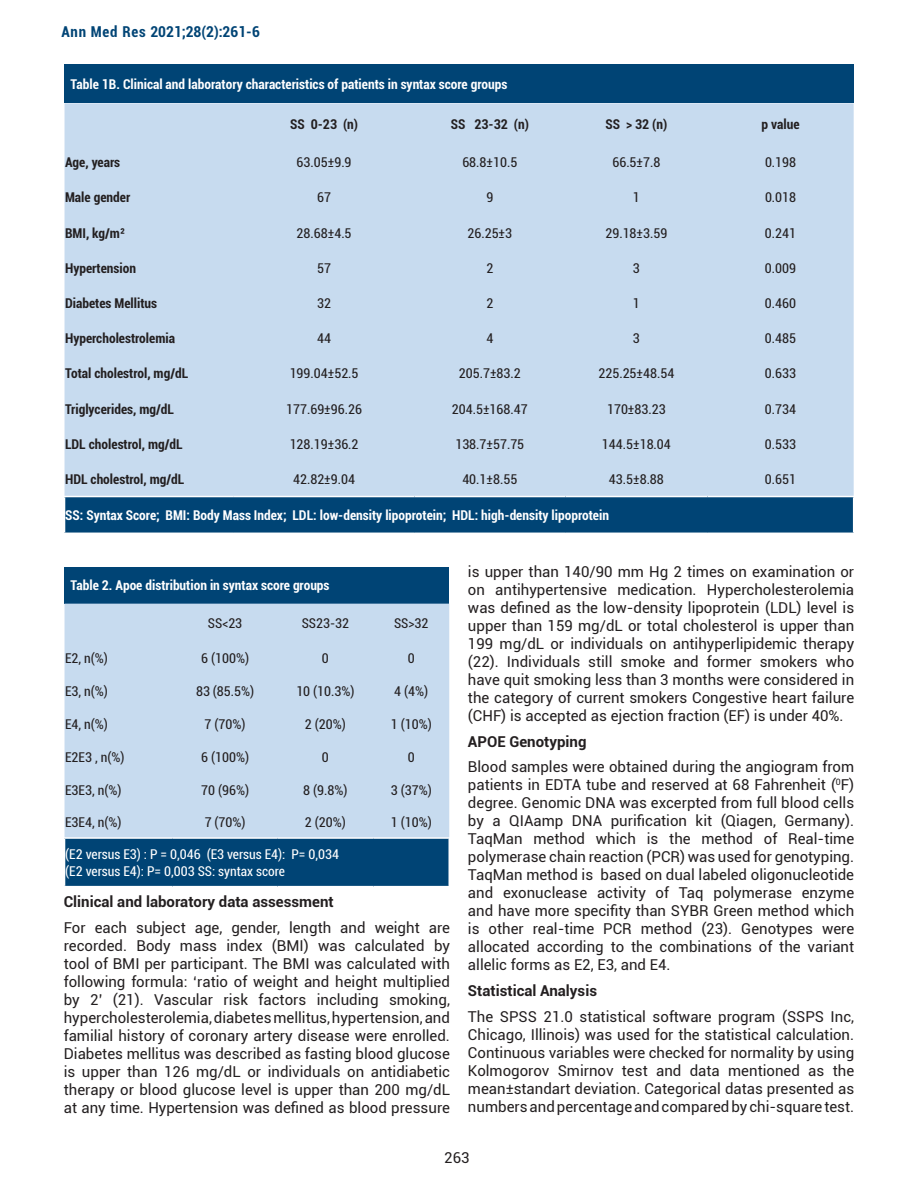
<style>
.page{position:relative;width:918px;height:1188px;background:#fff}
.page>*{position:absolute;margin:0;border:0;box-sizing:border-box;transform-origin:0 0}
.t1{font:15px/18px "Roboto";color:#231f20;text-align:justify}
.t2{font:700 15px "Roboto";color:#231f20}
.t3{font:700 condensed 15px "Roboto";letter-spacing:.025em;color:#004475}
.t4{font:condensed 13.5px "Roboto";color:#231f20}
.t5{font:700 condensed 13.5px "Roboto";color:#fff}
.t6{font:700 condensed 13.5px "Roboto";color:#231f20}
.t7{font:condensed 13.5px/16.2px "Roboto";color:#fff}
</style>
<div class="page">
<div style="left:65px;top:567px;width:384px;height:37px;background:#004475"></div>
<div style="left:65px;top:604px;width:384px;height:233px;background:#c7dbef"></div>
<div style="left:65px;top:838px;width:384px;height:49px;background:#004475"></div>
<hr style="left:64px;top:837px;width:109px;height:2px;background:#fff">
<hr style="left:173px;top:837px;width:105px;height:2px;background:#fff">
<hr style="left:278px;top:837px;width:95px;height:2px;background:#fff">
<hr style="left:373px;top:837px;width:77px;height:2px;background:#fff">
<hr style="left:448px;top:839px;width:2px;height:47px;background:#fff">
<hr style="left:64px;top:886px;width:109px;height:1px;background:#fff">
<hr style="left:173px;top:886px;width:105px;height:1px;background:#fff">
<hr style="left:278px;top:886px;width:95px;height:1px;background:#fff">
<hr style="left:373px;top:886px;width:77px;height:1px;background:#fff">
<div style="left:65px;top:65px;width:789px;height:38px;background:#004475"></div>
<div style="left:65px;top:103px;width:789px;height:393px;background:#c7dbef"></div>
<div style="left:65px;top:497px;width:789px;height:36px;background:#004475"></div>
<hr style="left:853px;top:497px;width:1px;height:36px;background:#fff">
<p class="t3" style="left:61px;top:21px;width:200px">Ann Med Res 2021;28(2):261-6</p>
<p class="t5" style="left:71px;top:74px;width:438px">Table 1B. Clinical and laboratory characteristics of patients in syntax score groups</p>
<p class="t6" style="left:290px;top:115px;width:69px">SS 0-23 (n)</p>
<p class="t6" style="left:451px;top:115px;width:80px">SS 23-32 (n)</p>
<p class="t6" style="left:606px;top:115px;width:63px">SS &gt; 32 (n)</p>
<p class="t6" style="left:762px;top:115px;width:40px">p value</p>
<p class="t6" style="left:65px;top:153px;width:57px">Age, years</p>
<p class="t4" style="left:297px;top:153px;width:56px">63.05±9.9</p>
<p class="t4" style="left:462px;top:153px;width:56px">68.8±10.5</p>
<p class="t4" style="left:612px;top:153px;width:50px">66.5±7.8</p>
<p class="t4" style="left:765px;top:153px;width:33px">0.198</p>
<p class="t6" style="left:65px;top:188px;width:67px">Male gender</p>
<p class="t4" style="left:317px;top:188px;width:15px">67</p>
<p class="t4" style="left:486px;top:188px;width:8px">9</p>
<p class="t4" style="left:633px;top:188px;width:8px">1</p>
<p class="t4" style="left:765px;top:188px;width:33px">0.018</p>
<p class="t6" style="left:65px;top:223px;width:61px">BMI, kg/m²</p>
<p class="t4" style="left:297px;top:223px;width:56px">28.68±4.5</p>
<p class="t4" style="left:467px;top:223px;width:46px">26.25±3</p>
<p class="t4" style="left:605px;top:223px;width:63px">29.18±3.59</p>
<p class="t4" style="left:765px;top:223px;width:33px">0.241</p>
<p class="t6" style="left:65px;top:258px;width:72px">Hypertension</p>
<p class="t4" style="left:317px;top:259px;width:15px">57</p>
<p class="t4" style="left:486px;top:259px;width:8px">2</p>
<p class="t4" style="left:633px;top:259px;width:8px">3</p>
<p class="t4" style="left:765px;top:259px;width:33px">0.009</p>
<p class="t6" style="left:65px;top:294px;width:94px">Diabetes Mellitus</p>
<p class="t4" style="left:317px;top:294px;width:15px">32</p>
<p class="t4" style="left:486px;top:294px;width:8px">2</p>
<p class="t4" style="left:633px;top:294px;width:8px">1</p>
<p class="t4" style="left:765px;top:294px;width:33px">0.460</p>
<p class="t6" style="left:65px;top:329px;width:112px">Hypercholestrolemia</p>
<p class="t4" style="left:317px;top:329px;width:15px">44</p>
<p class="t4" style="left:486px;top:329px;width:8px">4</p>
<p class="t4" style="left:633px;top:329px;width:8px">3</p>
<p class="t4" style="left:765px;top:329px;width:33px">0.485</p>
<p class="t6" style="left:65px;top:364px;width:125px">Total cholestrol, mg/dL</p>
<p class="t4" style="left:290px;top:364px;width:70px">199.04±52.5</p>
<p class="t4" style="left:459px;top:364px;width:63px">205.7±83.2</p>
<p class="t4" style="left:599px;top:364px;width:77px">225.25±48.54</p>
<p class="t4" style="left:765px;top:364px;width:33px">0.633</p>
<p class="t6" style="left:65px;top:399px;width:110px">Triglycerides, mg/dL</p>
<p class="t4" style="left:286px;top:399px;width:77px">177.69±96.26</p>
<p class="t4" style="left:452px;top:399px;width:77px">204.5±168.47</p>
<p class="t4" style="left:607px;top:399px;width:60px">170±83.23</p>
<p class="t4" style="left:765px;top:399px;width:33px">0.734</p>
<p class="t6" style="left:65px;top:435px;width:119px">LDL cholestrol, mg/dL</p>
<p class="t4" style="left:290px;top:435px;width:70px">128.19±36.2</p>
<p class="t4" style="left:455px;top:435px;width:70px">138.7±57.75</p>
<p class="t4" style="left:602px;top:435px;width:70px">144.5±18.04</p>
<p class="t4" style="left:765px;top:435px;width:33px">0.533</p>
<p class="t6" style="left:65px;top:470px;width:121px">HDL cholestrol, mg/dL</p>
<p class="t4" style="left:293px;top:470px;width:63px">42.82±9.04</p>
<p class="t4" style="left:462px;top:470px;width:56px">40.1±8.55</p>
<p class="t4" style="left:609px;top:470px;width:56px">43.5±8.88</p>
<p class="t4" style="left:765px;top:470px;width:33px">0.651</p>
<p class="t5" style="left:65px;top:506px;width:545px">SS: Syntax Score; BMI: Body Mass Index; LDL: low-density lipoprotein; HDL: high-density lipoprotein</p>
<p class="t5" style="left:71px;top:576px;width:261px">Table 2. Apoe distribution in syntax score groups</p>
<p class="t4" style="left:208px;top:614px;width:36px">SS&lt;23</p>
<p class="t4" style="left:302px;top:614px;width:49px">SS23-32</p>
<p class="t4" style="left:394px;top:614px;width:36px">SS&gt;32</p>
<p class="t4" style="left:65px;top:649px;width:44px">E2, n(%)</p>
<p class="t4" style="left:201px;top:649px;width:49px">6 (100%)</p>
<p class="t4" style="left:322px;top:649px;width:8px">0</p>
<p class="t4" style="left:408px;top:649px;width:8px">0</p>
<p class="t4" style="left:65px;top:682px;width:44px">E3, n(%)</p>
<p class="t4" style="left:196px;top:682px;width:60px">83 (85.5%)</p>
<p class="t4" style="left:296px;top:682px;width:60px">10 (10.3%)</p>
<p class="t4" style="left:394px;top:682px;width:35px">4 (4%)</p>
<p class="t4" style="left:65px;top:715px;width:44px">E4, n(%)</p>
<p class="t4" style="left:205px;top:715px;width:42px">7 (70%)</p>
<p class="t4" style="left:305px;top:715px;width:42px">2 (20%)</p>
<p class="t4" style="left:391px;top:715px;width:42px">1 (10%)</p>
<p class="t4" style="left:65px;top:748px;width:61px">E2E3 , n(%)</p>
<p class="t4" style="left:201px;top:748px;width:49px">6 (100%)</p>
<p class="t4" style="left:322px;top:748px;width:8px">0</p>
<p class="t4" style="left:408px;top:748px;width:8px">0</p>
<p class="t4" style="left:65px;top:780px;width:58px">E3E3, n(%)</p>
<p class="t4" style="left:201px;top:780px;width:49px">70 (96%)</p>
<p class="t4" style="left:303px;top:780px;width:46px">8 (9.8%)</p>
<p class="t4" style="left:391px;top:780px;width:42px">3 (37%)</p>
<p class="t4" style="left:65px;top:813px;width:58px">E3E4, n(%)</p>
<p class="t4" style="left:205px;top:813px;width:42px">7 (70%)</p>
<p class="t4" style="left:305px;top:813px;width:42px">2 (20%)</p>
<p class="t4" style="left:391px;top:813px;width:42px">1 (10%)</p>
<p class="t7" style="left:65px;top:846px;width:275px">(E2 versus E3) : P = 0,046 (E3 versus E4): P= 0,034 (E2 versus E4): P= 0,003 SS: syntax score</p>
<p class="t2" style="left:64px;top:891px;width:272px">Clinical and laboratory data assessment</p>
<p class="t1" style="left:64px;top:918px;width:388px">For each subject age, gender, length and weight are recorded. Body mass index (BMI) was calculated by tool of BMI per participant. The BMI was calculated with following formula: ‘ratio of weight and height multiplied by 2’ (21). Vascular risk factors including smoking, hypercholesterolemia, diabetes mellitus, hypertension, and familial history of coronary artery disease were enrolled.<br>Diabetes mellitus was described as fasting blood glucose is upper than 126 mg/dL or individuals on antidiabetic therapy or blood glucose level is upper than 200 mg/dL at any time. Hypertension was defined as blood pressure</p>
<p class="t1" style="left:468px;top:562px;width:388px">is upper than 140/90 mm Hg 2 times on examination or on antihypertensive medication. Hypercholesterolemia was defined as the low-density lipoprotein (LDL) level is upper than 159 mg/dL or total cholesterol is upper than 199 mg/dL or individuals on antihyperlipidemic therapy (22). Individuals still smoke and former smokers who have quit smoking less than 3 months were considered in the category of current smokers Congestive heart failure (CHF) is accepted as ejection fraction (EF) is under 40%.</p>
<p class="t2" style="left:468px;top:731px;width:120px">APOE Genotyping</p>
<p class="t1" style="left:468px;top:758px;width:388px">Blood samples were obtained during the angiogram from patients in EDTA tube and reserved at 68 Fahrenheit (<sup>0</sup>F) degree. Genomic DNA was excerpted from full blood cells by a QIAamp DNA purification kit (Qiagen, Germany).<br>TaqMan method which is the method of Real-time polymerase chain reaction (PCR) was used for genotyping.<br>TaqMan method is based on dual labeled oligonucleotide and exonuclease activity of Taq polymerase enzyme and have more specifity than SYBR Green method which is other real-time PCR method (23). Genotypes were allocated according to the combinations of the variant allelic forms as E2, E3, and E4.</p>
<p class="t2" style="left:468px;top:980px;width:131px">Statistical Analysis</p>
<p class="t1" style="left:468px;top:1007px;width:388px">The SPSS 21.0 statistical software program (SSPS Inc, Chicago, Illinois) was used for the statistical calculation.<br>Continuous variables were checked for normality by using Kolmogorov Smirnov test and data mentioned as the mean±standart deviation. Categorical datas presented as numbers and percentage and compared by chi-square test.</p>
<p class="t1" style="left:444px;top:1148px;width:27px">263</p>
</div>
